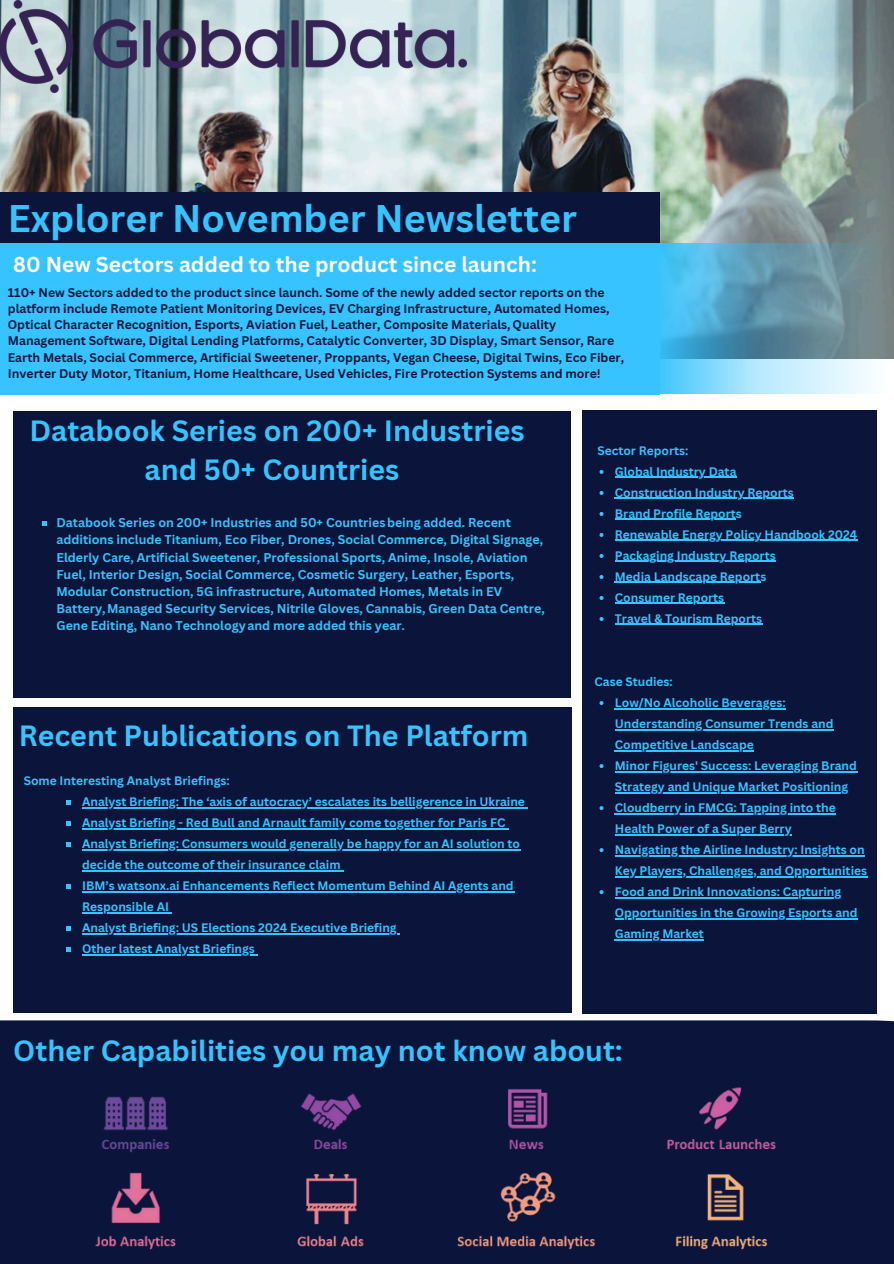
<style>
.page{position:relative;width:894px;height:1264px;background:#fff}
.page>*{position:absolute;margin:0;border:0;box-sizing:border-box;transform-origin:0 0}
.t1{font:700 37.5px "Canva Sans";color:#36c3ff}
.t2{font:700 28.5px/39.3px "Canva Sans";color:#36c3ff;text-align:center}
.t3{font:700 21px "Canva Sans";color:#fff}
.t4{font:700 12.45px/17.2px "Canva Sans";color:#36c3ff}
.t5{font:700 12.15px/16.4px "Canva Sans";color:#0b153b}
.t6{font:700 12px/21px "Canva Sans";color:#36c3ff}
</style>
<div class="page">
<div style="left:0;top:1020px;width:893px;height:243px;background:#0b153b"></div>
<img style="left:0;top:0;width:893px;height:359px">
<img style="left:50px;top:1060px;width:753px;height:202px">
<div style="left:0;top:243px;width:659px;height:151px;background:#36c3ff"></div>
<svg style="left:659px;top:243px;width:230px;height:151px;background:#71acc4"></svg>
<div style="left:13px;top:411px;width:558px;height:286px;background:#0b153b"></div>
<div style="left:13px;top:707px;width:558px;height:306px;background:#0b153b"></div>
<svg style="left:42px;top:521px;width:5px;height:4px"></svg>
<img style="left:0;top:0;width:466px;height:92px">
<div style="left:0;top:192px;width:659px;height:51px;background:#0b153b"></div>
<svg style="left:67px;top:800px;width:4px;height:4px"></svg>
<hr style="left:82px;top:807px;width:443px;height:1px;background:#36c3ff">
<svg style="left:67px;top:821px;width:4px;height:4px"></svg>
<hr style="left:82px;top:828px;width:423px;height:1px;background:#36c3ff">
<svg style="left:67px;top:842px;width:4px;height:4px"></svg>
<hr style="left:82px;top:849px;width:438px;height:1px;background:#36c3ff">
<hr style="left:82px;top:870px;width:259px;height:1px;background:#36c3ff">
<svg style="left:67px;top:884px;width:4px;height:4px"></svg>
<hr style="left:82px;top:891px;width:432px;height:1px;background:#36c3ff">
<hr style="left:82px;top:912px;width:87px;height:1px;background:#36c3ff">
<svg style="left:67px;top:926px;width:4px;height:4px"></svg>
<hr style="left:82px;top:933px;width:315px;height:1px;background:#36c3ff">
<svg style="left:67px;top:947px;width:4px;height:4px"></svg>
<hr style="left:82px;top:954px;width:173px;height:1px;background:#36c3ff">
<div style="left:582px;top:410px;width:294px;height:603px;background:#0b153b"></div>
<svg style="left:599px;top:470px;width:4px;height:4px"></svg>
<hr style="left:623px;top:477px;width:113px;height:1px;background:#36c3ff">
<svg style="left:599px;top:491px;width:4px;height:4px"></svg>
<hr style="left:614px;top:498px;width:179px;height:1px;background:#36c3ff">
<svg style="left:599px;top:512px;width:4px;height:4px"></svg>
<svg style="left:615px;top:519px;width:13px;height:1px"></svg>
<hr style="left:628px;top:519px;width:107px;height:1px;background:#36c3ff">
<svg style="left:599px;top:533px;width:4px;height:4px"></svg>
<hr style="left:614px;top:540px;width:243px;height:1px;background:#36c3ff">
<svg style="left:599px;top:554px;width:4px;height:4px"></svg>
<hr style="left:622px;top:561px;width:153px;height:1px;background:#36c3ff">
<svg style="left:599px;top:575px;width:4px;height:4px"></svg>
<hr style="left:625px;top:582px;width:135px;height:1px;background:#36c3ff">
<svg style="left:599px;top:596px;width:4px;height:4px"></svg>
<hr style="left:614px;top:603px;width:110px;height:1px;background:#36c3ff">
<svg style="left:599px;top:617px;width:4px;height:4px"></svg>
<hr style="left:614px;top:624px;width:148px;height:1px;background:#36c3ff">
<svg style="left:599px;top:701px;width:4px;height:4px"></svg>
<hr style="left:614px;top:708px;width:171px;height:1px;background:#36c3ff">
<hr style="left:614px;top:729px;width:219px;height:1px;background:#36c3ff">
<hr style="left:614px;top:750px;width:139px;height:1px;background:#36c3ff">
<svg style="left:599px;top:764px;width:4px;height:4px"></svg>
<hr style="left:614px;top:771px;width:242px;height:1px;background:#36c3ff">
<hr style="left:614px;top:792px;width:234px;height:1px;background:#36c3ff">
<svg style="left:599px;top:806px;width:4px;height:4px"></svg>
<hr style="left:614px;top:813px;width:221px;height:1px;background:#36c3ff">
<hr style="left:614px;top:834px;width:177px;height:1px;background:#36c3ff">
<svg style="left:599px;top:848px;width:4px;height:4px"></svg>
<hr style="left:614px;top:855px;width:250px;height:1px;background:#36c3ff">
<hr style="left:614px;top:876px;width:253px;height:1px;background:#36c3ff">
<svg style="left:599px;top:890px;width:4px;height:4px"></svg>
<hr style="left:614px;top:897px;width:227px;height:1px;background:#36c3ff">
<hr style="left:614px;top:918px;width:243px;height:1px;background:#36c3ff">
<hr style="left:614px;top:939px;width:89px;height:1px;background:#36c3ff">
<p class="t1" style="left:8px;top:192px;width:570px">Explorer November Newsletter</p>
<p class="t3" style="left:13px;top:249px;width:525px">80 New Sectors added to the product since launch:</p>
<h4 class="t5" style="left:8px;top:284px;width:617px">110+ New Sectors addedto the product since launch. Some of the newly added sector reports on the platform include Remote Patient Monitoring Devices, EV Charging Infrastructure, Automated Homes, Optical Character Recognition, Esports, Aviation Fuel, Leather, Composite Materials, Quality Management Software, Digital Lending Platforms, Catalytic Converter, 3D Display, Smart Sensor, Rare Earth Metals, Social Commerce, Artificial Sweetener, Proppants, Vegan Cheese, Digital Twins, Eco Fiber, Inverter Duty Motor, Titanium, Home Healthcare, Used Vehicles, Fire Protection Systems and more!</h4>
<p class="t2" style="left:29px;top:410px;width:496px">Databook Series on 200+ Industries and 50+ Countries</p>
<h3 class="t4" style="left:56px;top:513px;width:489px">Databook Series on 200+ Industries and 50+ Countriesbeing added. Recent additions include Titanium, Eco Fiber, Drones, Social Commerce, Digital Signage, Elderly Care, Artificial Sweetener, Professional Sports, Anime, Insole, Aviation Fuel, Interior Design, Social Commerce, Cosmetic Surgery, Leather, Esports, Modular Construction, 5G infrastructure, Automated Homes, Metals in EV Battery,Managed Security Services, Nitrile Gloves, Cannabis, Green Data Centre, Gene Editing, Nano Technologyand more added this year.</h3>
<h2 class="t2" style="left:19px;top:715px;width:511px">Recent Publications on The Platform</h2>
<p class="t6" style="left:24px;top:770px;width:207px">Some Interesting Analyst Briefings:</p>
<p class="t6" style="left:82px;top:791px;width:444px">Analyst Briefing: The ‘axis of autocracy’ escalates its belligerence in Ukraine</p>
<p class="t6" style="left:82px;top:812px;width:424px">Analyst Briefing - Red Bull and Arnault family come together for Paris FC</p>
<p class="t6" style="left:82px;top:833px;width:439px">Analyst Briefing: Consumers would generally be happy for an AI solution to decide the outcome of their insurance claim</p>
<p class="t6" style="left:82px;top:875px;width:433px">IBM’s watsonx.ai Enhancements Reflect Momentum Behind AI Agents and</p>
<p class="t6" style="left:82px;top:896px;width:316px">Responsible AI<br>Analyst Briefing: US Elections 2024 Executive Briefing</p>
<h4 class="t6" style="left:82px;top:938px;width:174px">Other latest Analyst Briefings</h4>
<p class="t6" style="left:597px;top:440px;width:93px">Sector Reports:</p>
<p class="t6" style="left:614px;top:461px;width:123px">Global Industry Data</p>
<p class="t6" style="left:614px;top:482px;width:180px">Construction Industry Reports</p>
<p class="t6" style="left:614px;top:503px;width:128px">Brand Profile Reports</p>
<p class="t6" style="left:614px;top:524px;width:244px">Renewable Energy Policy Handbook 2024</p>
<p class="t6" style="left:614px;top:545px;width:162px">Packaging Industry Reports</p>
<h2 class="t6" style="left:614px;top:566px;width:153px">Media Landscape Reports</h2>
<h4 class="t6" style="left:614px;top:587px;width:111px">Consumer Reports</h4>
<p class="t6" style="left:614px;top:608px;width:149px">Travel &amp; Tourism Reports</p>
<p class="t6" style="left:594px;top:671px;width:80px">Case Studies:</p>
<p class="t6" style="left:614px;top:692px;width:172px">Low/No Alcoholic Beverages:</p>
<p class="t6" style="left:614px;top:713px;width:220px">Understanding Consumer Trends and</p>
<p class="t6" style="left:614px;top:734px;width:243px">Competitive Landscape<br>Minor Figures' Success: Leveraging Brand</p>
<p class="t6" style="left:614px;top:776px;width:235px">Strategy and Unique Market Positioning<br>Cloudberry in FMCG: Tapping into the</p>
<p class="t6" style="left:614px;top:818px;width:251px">Health Power of a Super Berry<br>Navigating the Airline Industry: Insights on</p>
<p class="t6" style="left:614px;top:860px;width:254px">Key Players, Challenges, and Opportunities<br>Food and Drink Innovations: Capturing</p>
<h2 class="t6" style="left:614px;top:902px;width:244px">Opportunities in the Growing Esports and</h2>
<p class="t6" style="left:614px;top:923px;width:90px">Gaming Market</p>
<h1 class="t2" style="left:13px;top:1030px;width:611px">Other Capabilities you may not know about:</h1>
</div>
